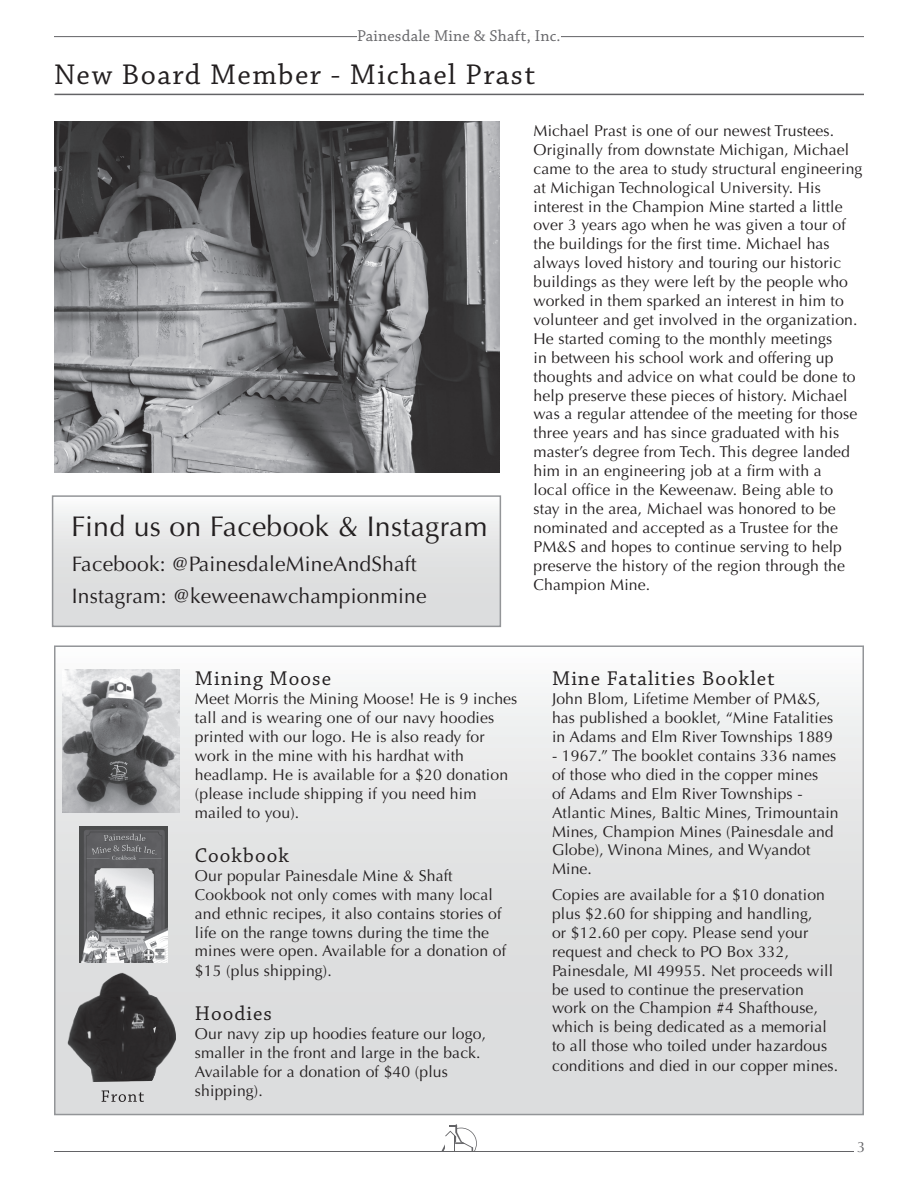
<style>
.page{position:relative;width:918px;height:1188px;background:#fff}
.page>*{position:absolute;margin:0;border:0;box-sizing:border-box;transform-origin:0 0}
.Headding_front{font:30px "Chaparral Pro";letter-spacing:.05em;color:#231f20}
.t1{font:28.5px "Optima";letter-spacing:.01em;color:#231f20}
.t2{font:21px "Optima";letter-spacing:.01em;color:#231f20}
.Headding_front-2{font:21px "Chaparral Pro";letter-spacing:.05em;color:#231f20}
.t3{font:16.5px "Chaparral Pro";letter-spacing:.01em;color:#636366}
.t4{font:15.75px/18.9px "Optima";letter-spacing:.01em;color:#231f20}
.t5{font:15px "Optima";color:#636366}
</style>
<div class="page">
<svg style="left:441px;top:1124px;width:36px;height:27px"></svg>
<hr style="left:54px;top:36px;width:810px;height:1px;background:#636366">
<div style="left:357px;top:29px;width:204px;height:12px;background:#fff"></div>
<div style="left:55px;top:646px;width:808px;height:469px;background:linear-gradient(to bottom,#f4f5f5,#d5d6d7)"></div>
<div style="left:54px;top:645px;width:810px;height:470px;border:2px solid #939598"></div>
<div style="left:53px;top:496px;width:447px;height:130px;background:linear-gradient(to bottom,#f4f5f5,#d5d6d7)"></div>
<div style="left:52px;top:495px;width:449px;height:132px;border:2px solid #939598"></div>
<hr style="left:54px;top:1151px;width:799px;height:1px;background:#636366">
<hr style="left:54px;top:94px;width:810px;height:1px;background:#636366">
<img style="left:63px;top:670px;width:116px;height:142px">
<img style="left:79px;top:826px;width:89px;height:136px">
<img style="left:66px;top:968px;width:111px;height:114px">
<svg style="left:102px;top:1090px;width:42px;height:12px"></svg>
<img style="left:54px;top:122px;width:446px;height:351px">
<p class="t3" style="left:357px;top:26px;width:205px">Painesdale Mine &amp; Shaft, Inc.</p>
<p class="Headding_front" style="left:54px;top:58px;width:483px">New Board Member - Michael Prast</p>
<p class="t1" style="left:71px;top:509px;width:418px">Find us on Facebook &amp; Instagram</p>
<p class="t2" style="left:72px;top:552px;width:346px">Facebook: @PainesdaleMineAndShaft</p>
<p class="t2" style="left:72px;top:584px;width:356px">Instagram: @keweenawchampionmine</p>
<p class="t4" style="left:534px;top:121px;width:330px">Michael Prast is one of our newest Trustees.<br>Originally from downstate Michigan, Michael came to the area to study structural engineering at Michigan Technological University. His interest in the Champion Mine started a little over 3 years ago when he was given a tour of the buildings for the first time. Michael has always loved history and touring our historic buildings as they were left by the people who worked in them sparked an interest in him to volunteer and get involved in the organization.<br>He started coming to the monthly meetings<br>in between his school work and offering up thoughts and advice on what could be done to help preserve these pieces of history. Michael was a regular attendee of the meeting for those three years and has since graduated with his master’s degree from Tech. This degree landed him in an engineering job at a firm with a<br>local office in the Keweenaw. Being able to stay in the area, Michael was honored to be nominated and accepted as a Trustee for the PM&amp;S and hopes to continue serving to help preserve the history of the region through the Champion Mine.</p>
<p class="Headding_front-2" style="left:195px;top:667px;width:138px">Mining Moose</p>
<p class="t4" style="left:195px;top:690px;width:324px">Meet Morris the Mining Moose! He is 9 inches tall and is wearing one of our navy hoodies printed with our logo. He is also ready for work in the mine with his hardhat with headlamp. He is available for a $20 donation (please include shipping if you need him mailed to you).</p>
<p class="Headding_front-2" style="left:195px;top:844px;width:95px">Cookbook</p>
<p class="t4" style="left:195px;top:866px;width:313px">Our popular Painesdale Mine &amp; Shaft Cookbook not only comes with many local and ethnic recipes, it also contains stories of life on the range towns during the time the mines were open. Available for a donation of $15 (plus shipping).</p>
<p class="Headding_front-2" style="left:195px;top:1002px;width:78px">Hoodies</p>
<p class="t4" style="left:195px;top:1025px;width:293px">Our navy zip up hoodies feature our logo, smaller in the front and large in the back.<br>Available for a donation of $40 (plus shipping).</p>
<p class="Headding_front-2" style="left:552px;top:667px;width:224px">Mine Fatalities Booklet</p>
<p class="t4" style="left:552px;top:690px;width:283px">John Blom, Lifetime Member of PM&amp;S, has published a booklet, “Mine Fatalities in Adams and Elm River Townships 1889</p>
<p class="t4" style="left:552px;top:746px;width:288px">- 1967.” The booklet contains 336 names of those who died in the copper mines<br>of Adams and Elm River Townships -<br>Atlantic Mines, Baltic Mines, Trimountain<br>Mines, Champion Mines (Painesdale and<br>Globe), Winona Mines, and Wyandot<br>Mine.</p>
<p class="t4" style="left:552px;top:885px;width:288px">Copies are available for a $10 donation plus $2.60 for shipping and handling,<br>or $12.60 per copy. Please send your request and check to PO Box 332, Painesdale, MI 49955. Net proceeds will be used to continue the preservation work on the Champion #4 Shafthouse, which is being dedicated as a memorial to all those who toiled under hazardous conditions and died in our copper mines.</p>
<p class="t5" style="left:857px;top:1138px;width:10px">3</p>
</div>
